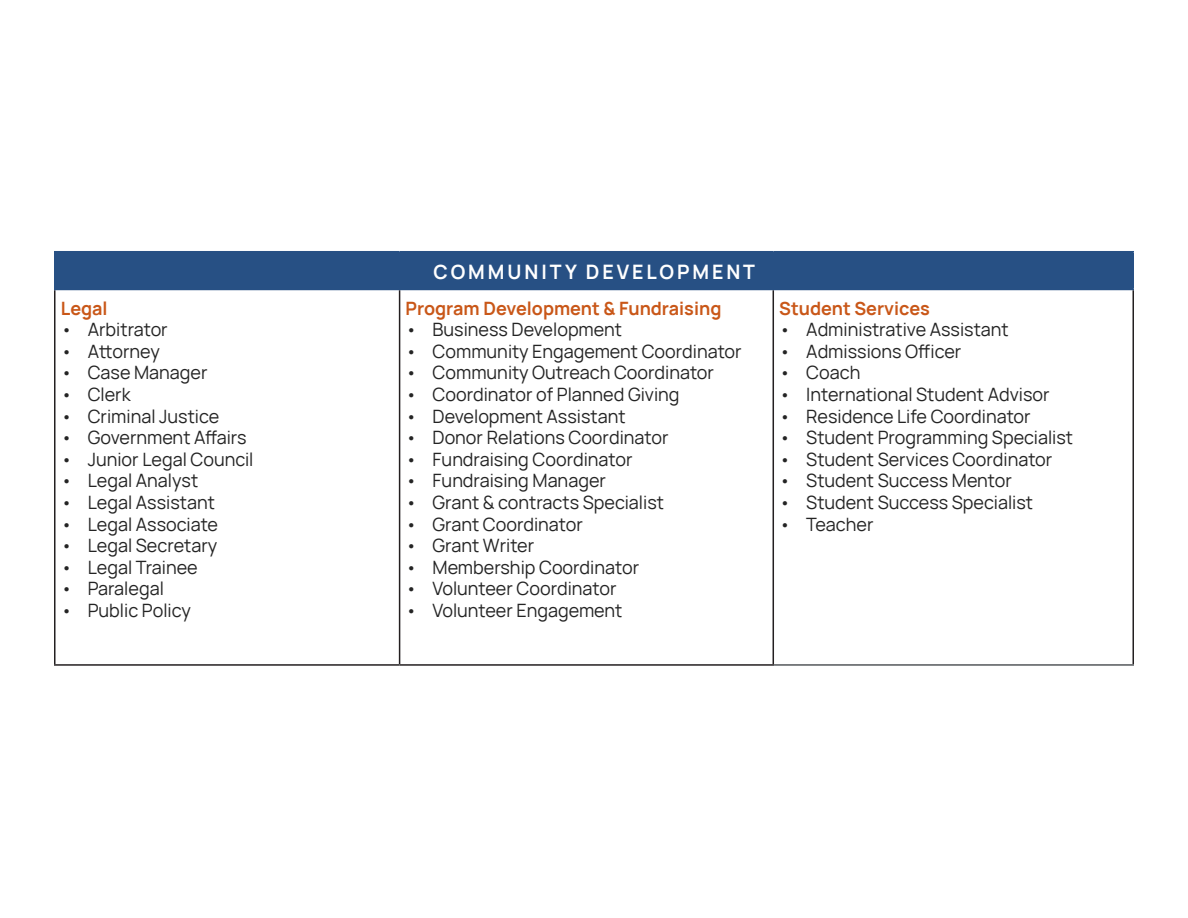
<style>
.page{position:relative;width:1188px;height:918px;background:#fff}
.page>*{position:absolute;margin:0;border:0;box-sizing:border-box;transform-origin:0 0}
.t1{font:700 19.5px "Manrope";letter-spacing:.15em;color:#fff}
.t2{font:18px "Manrope";color:#242424}
.t3{font:700 18px "Manrope";color:#c95718}
</style>
<div class="page">
<div style="left:55px;top:252px;width:1078px;height:37px;background:#275084"></div>
<hr style="left:54px;top:290px;width:2px;height:374px;background:#231f20">
<hr style="left:399px;top:290px;width:1px;height:374px;background:#231f20">
<hr style="left:773px;top:290px;width:1px;height:374px;background:#231f20">
<hr style="left:1132px;top:290px;width:2px;height:374px;background:#231f20">
<hr style="left:54px;top:664px;width:346px;height:2px;background:#231f20">
<hr style="left:400px;top:664px;width:374px;height:2px;background:#231f20">
<hr style="left:54px;top:251px;width:346px;height:1px;background:#275084">
<hr style="left:54px;top:252px;width:2px;height:37px;background:#275084">
<hr style="left:400px;top:251px;width:373px;height:1px;background:#275084">
<hr style="left:773px;top:251px;width:361px;height:1px;background:#275084">
<hr style="left:1132px;top:252px;width:2px;height:37px;background:#275084">
<hr style="left:54px;top:289px;width:346px;height:1px;background:#275084">
<hr style="left:400px;top:289px;width:373px;height:1px;background:#275084">
<hr style="left:773px;top:289px;width:361px;height:1px;background:#275084">
<hr style="left:774px;top:664px;width:360px;height:2px;background:#54575a">
<p class="t3" style="left:61px;top:293px;width:48px">Legal</p>
<p class="t2" style="left:61px;top:316px;width:109px">• Arbitrator</p>
<p class="t2" style="left:61px;top:338px;width:101px">• Attorney</p>
<p class="t2" style="left:61px;top:359px;width:148px">• Case Manager</p>
<p class="t2" style="left:61px;top:381px;width:71px">• Clerk</p>
<p class="t2" style="left:61px;top:403px;width:160px">• Criminal Justice</p>
<p class="t2" style="left:61px;top:424px;width:187px">• Government Affairs</p>
<p class="t2" style="left:61px;top:446px;width:194px">• Junior Legal Council</p>
<p class="t2" style="left:61px;top:467px;width:139px">• Legal Analyst</p>
<p class="t2" style="left:61px;top:489px;width:156px">• Legal Assistant</p>
<p class="t2" style="left:61px;top:511px;width:159px">• Legal Associate</p>
<p class="t2" style="left:61px;top:532px;width:158px">• Legal Secretary</p>
<p class="t2" style="left:61px;top:554px;width:138px">• Legal Trainee</p>
<p class="t2" style="left:61px;top:575px;width:105px">• Paralegal</p>
<p class="t2" style="left:61px;top:597px;width:132px">• Public Policy</p>
<p class="t1" style="left:433px;top:255px;width:323px">COMMUNITY DEVELOPMENT</p>
<p class="t3" style="left:406px;top:293px;width:317px">Program Development &amp; Fundraising</p>
<p class="t2" style="left:406px;top:316px;width:218px">• Business Development</p>
<p class="t2" style="left:406px;top:338px;width:338px">• Community Engagement Coordinator</p>
<p class="t2" style="left:406px;top:359px;width:310px">• Community Outreach Coordinator</p>
<p class="t2" style="left:406px;top:381px;width:275px">• Coordinator of Planned Giving</p>
<p class="t2" style="left:406px;top:403px;width:222px">• Development Assistant</p>
<p class="t2" style="left:406px;top:424px;width:264px">• Donor Relations Coordinator</p>
<p class="t2" style="left:406px;top:446px;width:228px">• Fundraising Coordinator</p>
<p class="t2" style="left:406px;top:467px;width:202px">• Fundraising Manager</p>
<p class="t2" style="left:406px;top:489px;width:260px">• Grant &amp; contracts Specialist</p>
<p class="t2" style="left:406px;top:511px;width:179px">• Grant Coordinator</p>
<p class="t2" style="left:406px;top:532px;width:130px">• Grant Writer</p>
<p class="t2" style="left:406px;top:554px;width:235px">• Membership Coordinator</p>
<p class="t2" style="left:406px;top:575px;width:213px">• Volunteer Coordinator</p>
<p class="t2" style="left:406px;top:597px;width:218px">• Volunteer Engagement</p>
<p class="t3" style="left:779px;top:293px;width:152px">Student Services</p>
<p class="t2" style="left:779px;top:316px;width:231px">• Administrative Assistant</p>
<p class="t2" style="left:779px;top:338px;width:184px">• Admissions Officer</p>
<p class="t2" style="left:779px;top:359px;width:83px">• Coach</p>
<p class="t2" style="left:779px;top:381px;width:272px">• International Student Advisor</p>
<p class="t2" style="left:779px;top:403px;width:253px">• Residence Life Coordinator</p>
<p class="t2" style="left:779px;top:424px;width:295px">• Student Programming Specialist</p>
<p class="t2" style="left:779px;top:446px;width:275px">• Student Services Coordinator</p>
<p class="t2" style="left:779px;top:467px;width:234px">• Student Success Mentor</p>
<p class="t2" style="left:779px;top:489px;width:255px">• Student Success Specialist</p>
<p class="t2" style="left:779px;top:511px;width:96px">• Teacher</p>
</div>
